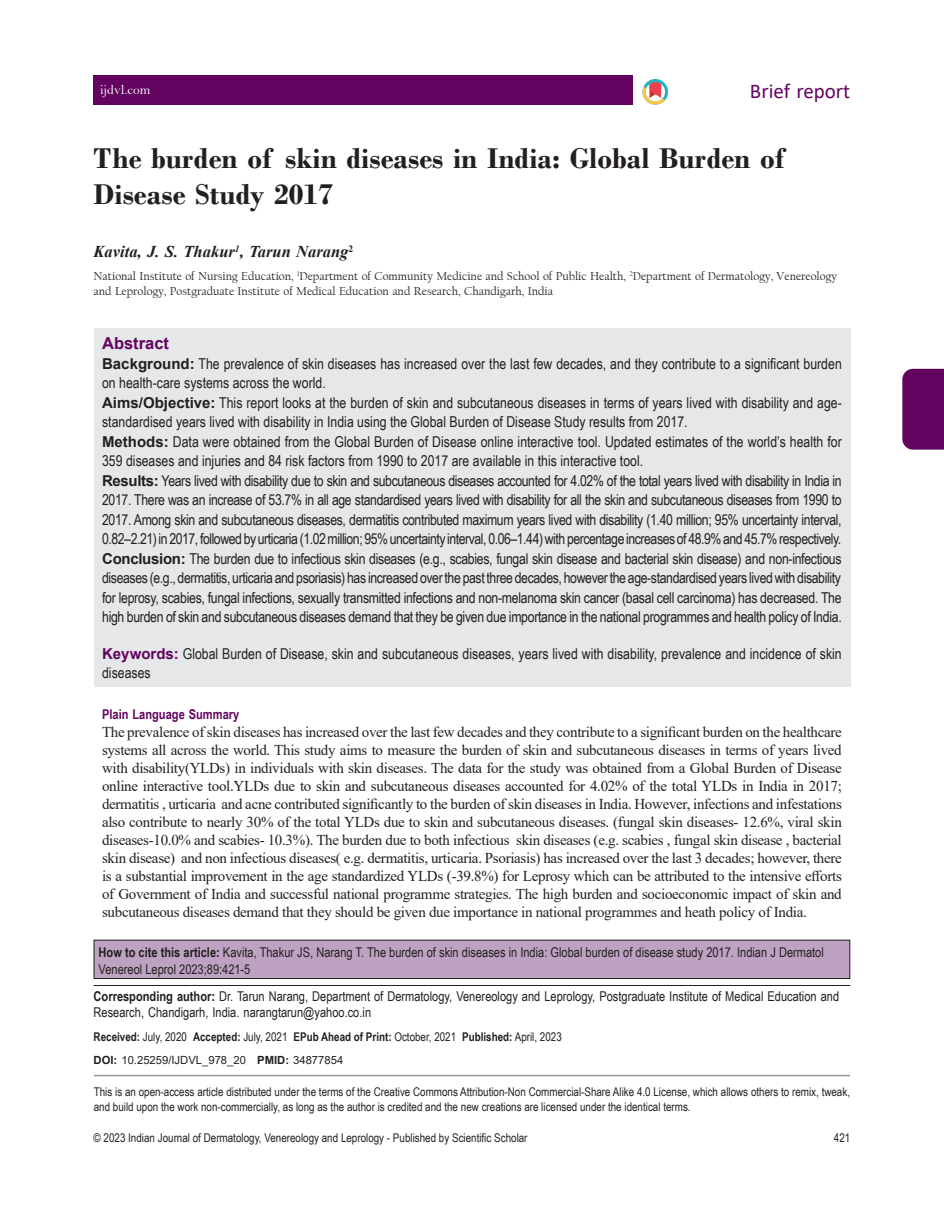
<style>
.page{position:relative;width:944px;height:1214px;background:#fff}
.page>*{position:absolute;margin:0;border:0;box-sizing:border-box;transform-origin:0 0}
.AT{font:700 30px/36px "Bodoni";color:#231f20}
.AH{font:21px "Calibri";color:#630360}
.AU{font:italic 700 16.5px "Times New Roman";color:#231f20}
.ABSH{font:700 16.5px "Arial";color:#630360}
.ABS{font:15px/19.5px "Arial Narrow";color:#231f20}
.TX{font:15px/18px "Times New Roman";letter-spacing:-.02em;color:#231f20;text-align:justify}
.KWD{font:15px/19.5px "Arial Narrow";color:#231f20}
.ADD{font:13.5px/16.2px "Arial Narrow";color:#231f20}
.HTC{font:13.5px/16.5px "Arial Narrow";color:#231f20}
.t1{font:700 13.5px "Arial Narrow";color:#630360}
.WEB_LINK{font:13.5px "Bell";color:#fff}
.CR{font:12px/15px "Arial Narrow";color:#231f20}
.AFF{font:12px/14.4px "Californian FB";color:#231f20}
.HIS{font:700 12px "Arial Narrow";color:#231f20}
.DOI{font:11.25px "Arial";color:#231f20}
.s1{font-family:"Arial";font-weight:700}
.s2{font-family:"Arial";font-weight:700;color:#630360}
.s3{font-weight:700}
.s4{font-family:"Arial Narrow MT Std"}
.s5{font-weight:400}
</style>
<div class="page">
<div style="left:902px;top:369px;width:42px;height:80px;background:#630360"></div>
<div style="left:94px;top:328px;width:756px;height:358px;background:#e6e7e9"></div>
<div style="left:94px;top:75px;width:539px;height:30px;background:#630360"></div>
<svg style="left:642px;top:79px;width:26px;height:26px"></svg>
<div style="left:94px;top:940px;width:755px;height:38px;background:#bda3c1"></div>
<div style="left:94px;top:939px;width:756px;height:40px;border:1px solid #231f20"></div>
<hr style="left:94px;top:1074px;width:756px;height:2px;background:#939598">
<hr style="left:94px;top:985px;width:756px;height:1px;background:#231f20">
<p class="WEB_LINK" style="left:100px;top:82px;width:52px">ijdvl.com</p>
<p class="AH" style="left:750px;top:76px;width:102px">Brief report</p>
<p class="AT" style="left:94px;top:140px;width:692px">The burden of skin diseases in India: Global Burden of<br>Disease Study 2017</p>
<p class="AU" style="left:94px;top:240px;width:261px">Kavita, J. S. Thakur<sup>1</sup>, Tarun Narang<sup>2</sup></p>
<p class="AFF" style="left:94px;top:269px;width:745px">National Institute of Nursing Education, <sup>1</sup>Department of Community Medicine and School of Public Health, <sup>2</sup>Department of Dermatology, Venereology and Leprology, Postgraduate Institute of Medical Education and Research, Chandigarh, India</p>
<p class="ABSH" style="left:102px;top:332px;width:68px">Abstract</p>
<p class="ABS" style="left:102px;top:353px;width:741px"><span class="s1">Background:</span> The prevalence of skin diseases has increased over the last few decades, and they contribute to a significant burden on health-care systems across the world.</p>
<p class="ABS" style="left:102px;top:392px;width:741px"><span class="s1">Aims/Objective:</span> This report looks at the burden of skin and subcutaneous diseases in terms of years lived with disability and age&shy;standardised years lived with disability in India using the Global Burden of Disease Study results from 2017.</p>
<p class="ABS" style="left:102px;top:431px;width:741px"><span class="s1">Methods:</span> Data were obtained from the Global Burden of Disease online interactive tool. Updated estimates of the world’s health for<br>359 diseases and injuries and 84 risk factors from 1990 to 2017 are available in this interactive tool.</p>
<p class="ABS" style="left:102px;top:470px;width:741px;text-align:justify"><span class="s1">Results:</span> Years lived with disability due to skin and subcutaneous diseases accounted for 4.02% of the total years lived with disability in India in 2017. There was an increase of 53.7% in all age standardised years lived with disability for all the skin and subcutaneous diseases from 1990 to 2017. Among skin and subcutaneous diseases, dermatitis contributed maximum years lived with disability (1.40 million; 95% uncertainty interval, 0.82–2.21) in 2017, followed by urticaria (1.02 million; 95% uncertainty interval, 0.06–1.44) with percentage increases of 48.9% and 45.7% respectively.</p>
<p class="ABS" style="left:102px;top:548px;width:741px;text-align:justify"><span class="s1">Conclusion:</span> The burden due to infectious skin diseases (e.g., scabies, fungal skin disease and bacterial skin disease) and non-infectious diseases (e.g., dermatitis, urticaria and psoriasis) has increased over the past three decades, however the age-standardised years lived with disability for leprosy, scabies, fungal infections, sexually transmitted infections and non-melanoma skin cancer (basal cell carcinoma) has decreased. The high burden of skin and subcutaneous diseases demand that they be given due importance in the national programmes and health policy of India.</p>
<p class="KWD" style="left:102px;top:643px;width:741px"><span class="s2">Keywords:</span> Global Burden of Disease, skin and subcutaneous diseases, years lived with disability, prevalence and incidence of skin diseases</p>
<h2 class="t1" style="left:102px;top:704px;width:139px">Plain Language Summary</h2>
<p class="TX" style="left:102px;top:722px;width:741px">The prevalence of skin diseases has increased over the last few decades and they contribute to a significant burden on the healthcare systems all across the world. This study aims to measure the burden of skin and subcutaneous diseases in terms of years lived with disability(YLDs) in individuals with skin diseases. The data for the study was obtained from a Global Burden of Disease online interactive tool.YLDs due to skin and subcutaneous diseases accounted for 4.02% of the total YLDs in India in 2017; dermatitis , urticaria and acne contributed significantly to the burden of skin diseases in India. However, infections and infestations also contribute to nearly 30% of the total YLDs due to skin and subcutaneous diseases. (fungal skin diseases- 12.6%, viral skin diseases-10.0% and scabies- 10.3%). The burden due to both infectious skin diseases (e.g. scabies , fungal skin disease , bacterial skin disease) and non infectious diseases( e.g. dermatitis, urticaria. Psoriasis) has increased over the last 3 decades; however, there is a substantial improvement in the age standardized YLDs (-39.8%) for Leprosy which can be attributed to the intensive efforts of Government of India and successful national programme strategies. The high burden and socioeconomic impact of skin and subcutaneous diseases demand that they should be given due importance in national programmes and heath policy of India.</p>
<p class="HTC" style="left:99px;top:944px;width:726px"><span class="s3">How to cite this article:</span> Kavita, Thakur JS, Narang T. The burden of skin diseases in India: Global burden of disease study 2017. Indian J Dermatol<br>Venereol Leprol <span class="s4">2023;89:421-5</span></p>
<p class="ADD" style="left:94px;top:987px;width:747px"><span class="s3">Corresponding author:</span> Dr. Tarun Narang, Department of Dermatology, Venereology and Leprology, Postgraduate Institute of Medical Education and<br>Research, Chandigarh, India. narangtarun@yahoo.co.in</p>
<p class="HIS" style="left:94px;top:1027px;width:469px">Received: <span class="s5">July, 2020</span> Accepted: <span class="s5">July, 2021</span> EPub Ahead of Print: <span class="s5">October, 2021</span> Published: <span class="s5">April, 2023</span></p>
<p class="DOI" style="left:94px;top:1052px;width:251px"><span class="s3">DOI:</span> 10.25259/IJDVL_978_20 <span class="s3">PMID:</span> 34877854</p>
<p class="CR" style="left:94px;top:1083px;width:757px">This is an open-access article distributed under the terms of the Creative Commons Attribution-Non Commercial-Share Alike 4.0 License, which allows others to remix, tweak, and build upon the work non-commercially, as long as the author is credited and the new creations are licensed under the identical terms.</p>
<p class="CR" style="left:94px;top:1129px;width:435px">© 2023 Indian Journal of Dermatology, Venereology and Leprology - Published by Scientific Scholar</p>
<p class="CR" style="left:834px;top:1129px;width:18px">421</p>
</div>
